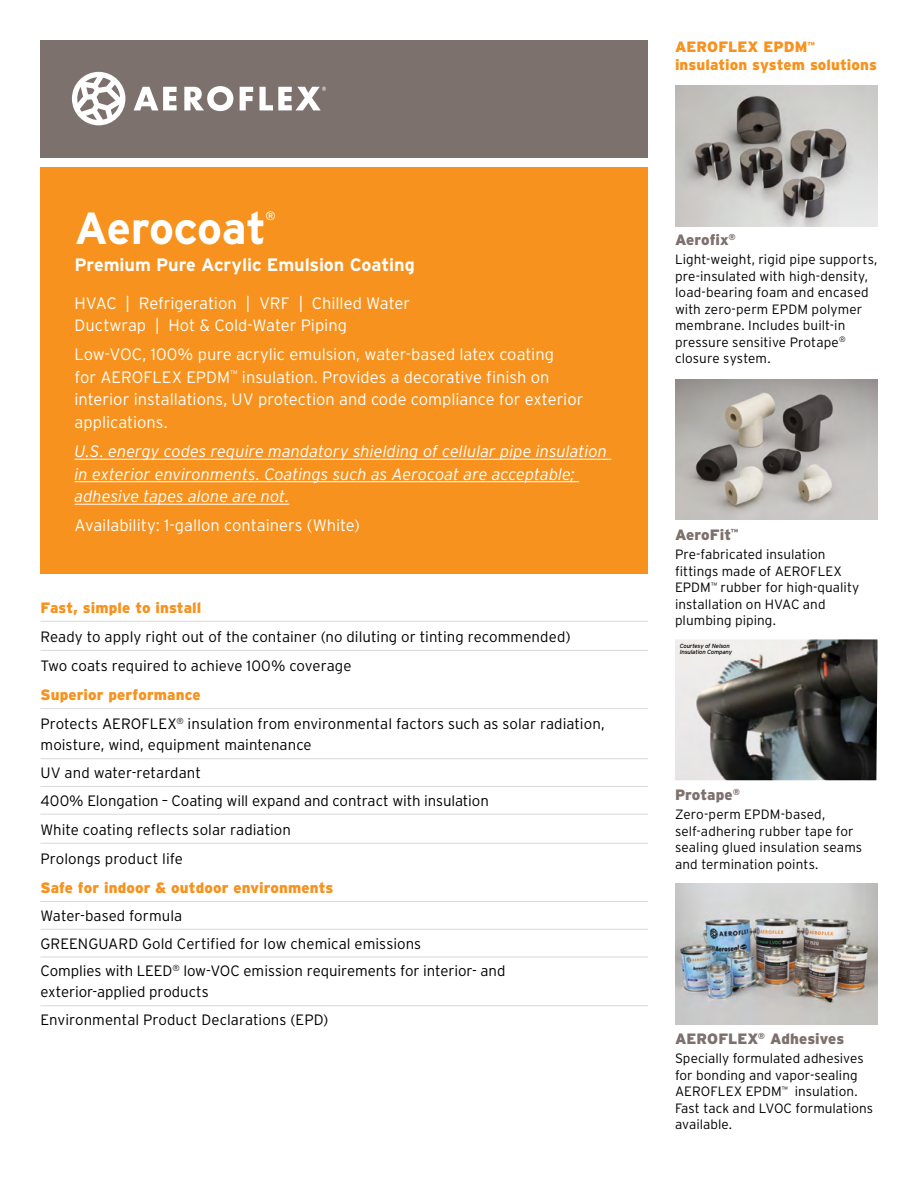
<style>
.page{position:relative;width:918px;height:1188px;background:#fff}
.page>*{position:absolute;margin:0;border:0;box-sizing:border-box;transform-origin:0 0}
.t1{font:700 45px "Interstate";letter-spacing:-.01em;color:#fff}
.t2{font:700 18px "Interstate";letter-spacing:-.005em;color:#fff}
.t3{font:300 16.5px/22.5px "Interstate";letter-spacing:-.005em;color:#fff}
.t4{font:italic 300 16.5px/22.5px "Interstate";letter-spacing:-.005em;color:#fff}
.t5{font:300 15px/21px "Interstate";color:#000}
.t6{font:900 15px/18px "Interstate";letter-spacing:.005em;color:#f7921e}
.t7{font:900 15px "Interstate";color:#7d716d}
.t8{font:300 13.5px/16.5px "Interstate";letter-spacing:.005em;color:#000}
.t9{font:12.3px "Interstate";color:#fff}
.t10{font:italic 6px/6.8px "Interstate";letter-spacing:-.02em;color:#000}
</style>
<div class="page">
<div style="left:40px;top:40px;width:608px;height:118px;background:#7d716d"></div>
<div style="left:40px;top:167px;width:608px;height:406px;background:#f7921e"></div>
<svg style="left:134px;top:87px;width:43px;height:23px"></svg>
<svg style="left:184px;top:86px;width:49px;height:25px"></svg>
<svg style="left:240px;top:87px;width:13px;height:23px"></svg>
<svg style="left:72px;top:72px;width:53px;height:53px"></svg>
<svg style="left:259px;top:87px;width:67px;height:23px"></svg>
<hr style="left:75px;top:459px;width:536px;height:1px;background:#fff">
<hr style="left:75px;top:481px;width:504px;height:1px;background:#fff">
<hr style="left:75px;top:504px;width:214px;height:1px;background:#fff">
<img style="left:675px;top:884px;width:203px;height:141px">
<img style="left:675px;top:85px;width:203px;height:141px">
<hr style="left:40px;top:621px;width:608px;height:1px;background:#ddd8d6">
<hr style="left:40px;top:650px;width:608px;height:1px;background:#ddd8d6">
<hr style="left:40px;top:708px;width:608px;height:1px;background:#ddd8d6">
<hr style="left:40px;top:758px;width:608px;height:1px;background:#ddd8d6">
<hr style="left:40px;top:786px;width:608px;height:1px;background:#ddd8d6">
<hr style="left:40px;top:814px;width:608px;height:1px;background:#ddd8d6">
<hr style="left:40px;top:843px;width:608px;height:1px;background:#ddd8d6">
<hr style="left:40px;top:901px;width:608px;height:1px;background:#ddd8d6">
<hr style="left:40px;top:929px;width:608px;height:1px;background:#ddd8d6">
<hr style="left:40px;top:957px;width:608px;height:1px;background:#ddd8d6">
<hr style="left:40px;top:1005px;width:608px;height:1px;background:#ddd8d6">
<img style="left:675px;top:379px;width:203px;height:141px">
<img style="left:675px;top:639px;width:203px;height:141px">
<p class="t1" style="left:75px;top:203px;width:193px">Aerocoat</p>
<p class="t9" style="left:265px;top:209px;width:12px">®</p>
<p class="t2" style="left:75px;top:254px;width:342px">Premium Pure Acrylic Emulsion Coating</p>
<p class="t3" style="left:75px;top:291px;width:337px">HVAC | Refrigeration | VRF | Chilled Water<br>Ductwrap | Hot &amp; Cold-Water Piping</p>
<p class="t3" style="left:75px;top:343px;width:511px">Low-VOC, 100% pure acrylic emulsion, water-based latex coating<br>for AEROFLEX EPDM<sup>™</sup> insulation. Provides a decorative finish on interior installations, UV protection and code compliance for exterior applications.</p>
<p class="t4" style="left:75px;top:440px;width:534px">U.S. energy codes require mandatory shielding of cellular pipe insulation in exterior environments. Coatings such as Aerocoat are acceptable; adhesive tapes alone are not.</p>
<p class="t3" style="left:75px;top:514px;width:287px">Availability: 1-gallon containers (White)</p>
<p class="t6" style="left:40px;top:598px;width:162px">Fast, simple to install</p>
<p class="t5" style="left:40px;top:626px;width:532px">Ready to apply right out of the container (no diluting or tinting recommended)</p>
<p class="t5" style="left:40px;top:655px;width:313px">Two coats required to achieve 100% coverage</p>
<p class="t6" style="left:40px;top:686px;width:162px">Superior performance</p>
<p class="t5" style="left:40px;top:713px;width:566px">Protects AEROFLEX<sup>®</sup> insulation from environmental factors such as solar radiation, moisture, wind, equipment maintenance</p>
<p class="t5" style="left:40px;top:762px;width:162px">UV and water-retardant</p>
<p class="t5" style="left:40px;top:790px;width:450px">400% Elongation – Coating will expand and contract with insulation</p>
<p class="t5" style="left:40px;top:819px;width:252px">White coating reflects solar radiation</p>
<p class="t5" style="left:40px;top:848px;width:144px">Prolongs product life</p>
<p class="t6" style="left:40px;top:879px;width:294px">Safe for indoor &amp; outdoor environments</p>
<p class="t5" style="left:40px;top:905px;width:143px">Water-based formula</p>
<p class="t5" style="left:40px;top:933px;width:382px">GREENGUARD Gold Certified for low chemical emissions</p>
<p class="t5" style="left:40px;top:960px;width:466px">Complies with LEED<sup>®</sup> low-VOC emission requirements for interior- and exterior-applied products</p>
<p class="t5" style="left:40px;top:1009px;width:289px">Environmental Product Declarations (EPD)</p>
<p class="t6" style="left:675px;top:38px;width:203px">AEROFLEX EPDM<sup>™ </sup>insulation system solutions</p>
<p class="t7" style="left:675px;top:231px;width:62px">Aerofix<sup>®</sup></p>
<p class="t8" style="left:675px;top:251px;width:204px">Light-weight, rigid pipe supports, pre-insulated with high-density, load-bearing foam and encased with zero-perm EPDM polymer membrane. Includes built-in pressure sensitive Protape<sup>® </sup>closure system.</p>
<p class="t7" style="left:675px;top:526px;width:65px">AeroFit<sup>™</sup></p>
<p class="t8" style="left:675px;top:546px;width:186px">Pre-fabricated insulation fittings made of AEROFLEX<br>EPDM<sup>™</sup> rubber for high-quality installation on HVAC and plumbing piping.</p>
<p class="t10" style="left:680px;top:642px;width:54px">Courtesy of Nelson<br>Insulation Company</p>
<p class="t7" style="left:675px;top:786px;width:67px">Protape<sup>®</sup></p>
<p class="t8" style="left:675px;top:806px;width:189px">Zero-perm EPDM-based, self-adhering rubber tape for sealing glued insulation seams and termination points.</p>
<p class="t7" style="left:675px;top:1030px;width:171px">AEROFLEX<sup>®</sup> Adhesives</p>
<p class="t8" style="left:675px;top:1050px;width:200px">Specially formulated adhesives for bonding and vapor-sealing<br>AEROFLEX EPDM<sup>™</sup> insulation.<br>Fast tack and LVOC formulations available.</p>
</div>
